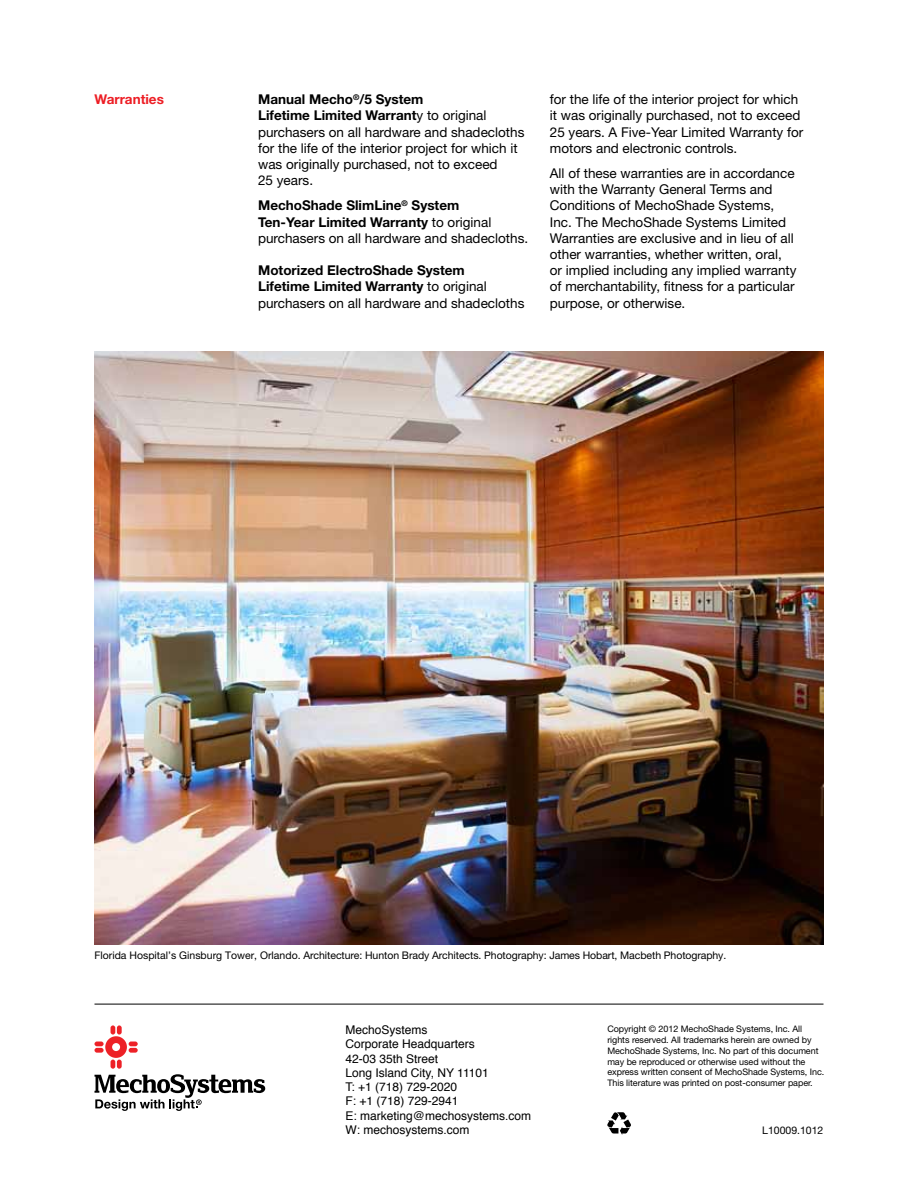
<style>
.page{position:relative;width:918px;height:1188px;background:#fff}
.page>*{position:absolute;margin:0;border:0;box-sizing:border-box;transform-origin:0 0}
.t1{font:13.5px/16.2px "Helvetica Neue LT Std";color:#000}
.t2{font:700 13.5px/16.2px "Helvetica Neue LT Std";color:#000}
.t3{font:700 13.5px "Helvetica Neue LT Std";color:#ed1d24}
.t4{font:12px/14.2px "Helvetica";color:#000}
.t5{font:10.5px "Helvetica Neue LT Std";letter-spacing:-.01em;color:#000}
.t6{font:9px/10.8px "Helvetica Neue LT Std";letter-spacing:-.005em;color:#000}
.s1{font-weight:700}
.s2{font-weight:400}
</style>
<div class="page">
<hr style="left:94px;top:1004px;width:730px;height:1px;background:#000">
<svg style="left:94px;top:1025px;width:171px;height:86px"></svg>
<svg style="left:607px;top:1112px;width:24px;height:23px"></svg>
<img style="left:94px;top:351px;width:730px;height:594px">
<p class="t3" style="left:94px;top:91px;width:71px">Warranties</p>
<p class="t1" style="left:258px;top:91px;width:268px"><span class="s1">Manual Mecho</span><sup>®</sup><span class="s1">/5 System<br>Lifetime Limited Warrant</span>y to original purchasers on all hardware and shadecloths for the life of the interior project for which it was originally purchased, not to exceed<br>25 years.</p>
<p class="t1" style="left:258px;top:197px;width:272px"><span class="s1">MechoShade SlimLine</span><sup>®</sup> <span class="s1">System<br>Ten-Year Limited Warranty</span> to original purchasers on all hardware and shadecloths.</p>
<p class="t2" style="left:258px;top:262px;width:268px">Motorized ElectroShade System<br>Lifetime Limited Warranty <span class="s2">to original purchasers on all hardware and shadecloths</span></p>
<p class="t1" style="left:550px;top:91px;width:255px">for the life of the interior project for which it was originally purchased, not to exceed 25 years. A Five-Year Limited Warranty for motors and electronic controls.</p>
<p class="t1" style="left:550px;top:165px;width:248px">All of these warranties are in accordance with the Warranty General Terms and Conditions of MechoShade Systems, Inc. The MechoShade Systems Limited Warranties are exclusive and in lieu of all other warranties, whether written, oral, or implied including any implied warranty of merchantability, fitness for a particular purpose, or otherwise.</p>
<p class="t5" style="left:94px;top:949px;width:633px">Florida Hospital’s Ginsburg Tower, Orlando. Architecture: Hunton Brady Architects. Photography: James Hobart, Macbeth Photography.</p>
<p class="t4" style="left:346px;top:1023px;width:187px">MechoSystems<br>Corporate Headquarters<br>42-03 35th Street<br>Long Island City, NY 11101<br>T: +1 (718) 729-2020<br>F: +1 (718) 729-2941<br>E: marketing@mechosystems.com<br>W: mechosystems.com</p>
<p class="t6" style="left:607px;top:1023px;width:218px">Copyright © 2012 MechoShade Systems, Inc. All rights reserved. All trademarks herein are owned by MechoShade Systems, Inc. No part of this document may be reproduced or otherwise used without the express written consent of MechoShade Systems, Inc.<br>This literature was printed on post-consumer paper.</p>
<p class="t5" style="left:762px;top:1124px;width:63px">L10009.1012</p>
</div>
